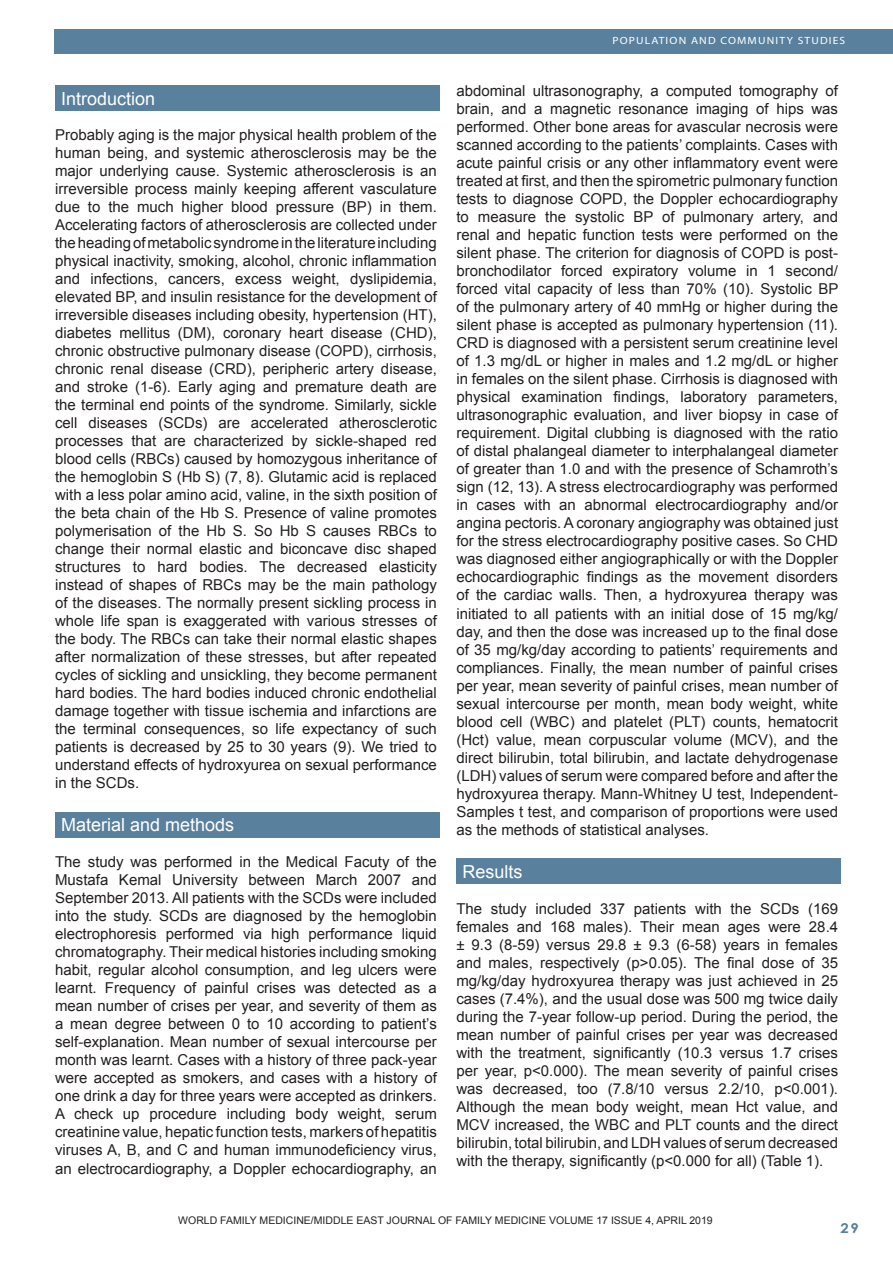
<style>
.page{position:relative;width:893px;height:1263px;background:#fff}
.page>*{position:absolute;margin:0;border:0;box-sizing:border-box;transform-origin:0 0}
.Footnote_Text{font:18px "Arial";color:#fff}
.Footnote_Text-2{font:15px/18px "Arial";color:#231f20;text-align:justify}
.t1{font:700 13.5px "Century Gothic";color:#59809c;scale:1.1 1}
.Footnote_Text-3{font:10.5px "Arial";color:#231f20}
.t2{font:10.5px "Myriad";letter-spacing:.1em;color:#fff;scale:1.1 1}
</style>
<div class="page">
<div style="left:54px;top:30px;width:839px;height:24px;background:#59809c"></div>
<div style="left:55px;top:86px;width:385px;height:25px;background:#59809c"></div>
<div style="left:55px;top:812px;width:385px;height:25px;background:#59809c"></div>
<div style="left:456px;top:858px;width:385px;height:26px;background:#59809c"></div>
<p class="Footnote_Text" style="left:61px;top:86px;width:96px">Introduction</p>
<p class="Footnote_Text-2" style="left:55px;top:126px;width:383px">Probably aging is the major physical health problem of the human being, and systemic atherosclerosis may be the major underlying cause. Systemic atherosclerosis is an irreversible process mainly keeping afferent vasculature due to the much higher blood pressure (BP) in them.<br>Accelerating factors of atherosclerosis are collected under the heading of metabolic syndrome in the literature including physical inactivity, smoking, alcohol, chronic inflammation and infections, cancers, excess weight, dyslipidemia, elevated BP, and insulin resistance for the development of irreversible diseases including obesity, hypertension (HT), diabetes mellitus (DM), coronary heart disease (CHD), chronic obstructive pulmonary disease (COPD), cirrhosis, chronic renal disease (CRD), peripheric artery disease, and stroke (1-6). Early aging and premature death are the terminal end points of the syndrome. Similarly, sickle cell diseases (SCDs) are accelerated atherosclerotic processes that are characterized by sickle-shaped red blood cells (RBCs) caused by homozygous inheritance of the hemoglobin S (Hb S) (7, 8). Glutamic acid is replaced with a less polar amino acid, valine, in the sixth position of the beta chain of the Hb S. Presence of valine promotes polymerisation of the Hb S. So Hb S causes RBCs to change their normal elastic and biconcave disc shaped structures to hard bodies. The decreased elasticity instead of shapes of RBCs may be the main pathology of the diseases. The normally present sickling process in whole life span is exaggerated with various stresses of the body. The RBCs can take their normal elastic shapes after normalization of these stresses, but after repeated cycles of sickling and unsickling, they become permanent hard bodies. The hard bodies induced chronic endothelial damage together with tissue ischemia and infarctions are the terminal consequences, so life expectancy of such patients is decreased by 25 to 30 years (9). We tried to understand effects of hydroxyurea on sexual performance in the SCDs.</p>
<p class="Footnote_Text" style="left:61px;top:813px;width:175px">Material and methods</p>
<p class="Footnote_Text-2" style="left:55px;top:853px;width:383px">The study was performed in the Medical Facuty of the Mustafa Kemal University between March 2007 and September 2013. All patients with the SCDs were included into the study. SCDs are diagnosed by the hemoglobin electrophoresis performed via high performance liquid chromatography. Their medical histories including smoking habit, regular alcohol consumption, and leg ulcers were learnt. Frequency of painful crises was detected as a mean number of crises per year, and severity of them as a mean degree between 0 to 10 according to patient’s self-explanation. Mean number of sexual intercourse per month was learnt. Cases with a history of three pack-year were accepted as smokers, and cases with a history of one drink a day for three years were accepted as drinkers.<br>A check up procedure including body weight, serum creatinine value, hepatic function tests, markers of hepatitis viruses A, B, and C and human immunodeficiency virus, an electrocardiography, a Doppler echocardiography, an</p>
<p class="t2" style="left:612px;top:35px;width:213px">POPULATION AND COMMUNITY STUDIES</p>
<p class="Footnote_Text-2" style="left:456px;top:82px;width:384px">abdominal ultrasonography, a computed tomography of brain, and a magnetic resonance imaging of hips was performed. Other bone areas for avascular necrosis were scanned according to the patients’ complaints. Cases with acute painful crisis or any other inflammatory event were treated at first, and then the spirometric pulmonary function tests to diagnose COPD, the Doppler echocardiography to measure the systolic BP of pulmonary artery, and renal and hepatic function tests were performed on the silent phase. The criterion for diagnosis of COPD is post&shy;bronchodilator forced expiratory volume in 1 second/ forced vital capacity of less than 70% (10). Systolic BP of the pulmonary artery of 40 mmHg or higher during the silent phase is accepted as pulmonary hypertension (11).<br>CRD is diagnosed with a persistent serum creatinine level of 1.3 mg/dL or higher in males and 1.2 mg/dL or higher in females on the silent phase. Cirrhosis is diagnosed with physical examination findings, laboratory parameters, ultrasonographic evaluation, and liver biopsy in case of requirement. Digital clubbing is diagnosed with the ratio of distal phalangeal diameter to interphalangeal diameter of greater than 1.0 and with the presence of Schamroth’s sign (12, 13). A stress electrocardiography was performed in cases with an abnormal electrocardiography and/or angina pectoris. A coronary angiography was obtained just for the stress electrocardiography positive cases. So CHD was diagnosed either angiographically or with the Doppler echocardiographic findings as the movement disorders of the cardiac walls. Then, a hydroxyurea therapy was initiated to all patients with an initial dose of 15 mg/kg/ day, and then the dose was increased up to the final dose of 35 mg/kg/day according to patients’ requirements and compliances. Finally, the mean number of painful crises per year, mean severity of painful crises, mean number of sexual intercourse per month, mean body weight, white blood cell (WBC) and platelet (PLT) counts, hematocrit (Hct) value, mean corpuscular volume (MCV), and the direct bilirubin, total bilirubin, and lactate dehydrogenase (LDH) values of serum were compared before and after the hydroxyurea therapy. Mann-Whitney U test, Independent-Samples t test, and comparison of proportions were used as the methods of statistical analyses.</p>
<p class="Footnote_Text" style="left:462px;top:859px;width:62px">Results</p>
<p class="Footnote_Text-2" style="left:456px;top:899px;width:383px">The study included 337 patients with the SCDs (169 females and 168 males). Their mean ages were 28.4 ± 9.3 (8-59) versus 29.8 ± 9.3 (6-58) years in females and males, respectively (p&gt;0.05). The final dose of 35 mg/kg/day hydroxyurea therapy was just achieved in 25 cases (7.4%), and the usual dose was 500 mg twice daily during the 7-year follow-up period. During the period, the mean number of painful crises per year was decreased with the treatment, significantly (10.3 versus 1.7 crises per year, p&lt;0.000). The mean severity of painful crises was decreased, too (7.8/10 versus 2.2/10, p&lt;0.001).<br>Although the mean body weight, mean Hct value, and MCV increased, the WBC and PLT counts and the direct bilirubin, total bilirubin, and LDH values of serum decreased with the therapy, significantly (p&lt;0.000 for all) (Table 1).</p>
<p class="Footnote_Text-3" style="left:178px;top:1214px;width:536px">WORLD FAMILY MEDICINE/MIDDLE EAST JOURNAL OF FAMILY MEDICINE VOLUME 17 ISSUE 4, APRIL 2019</p>
<p class="t1" style="left:840px;top:1218px;width:18px">29</p>
</div>
